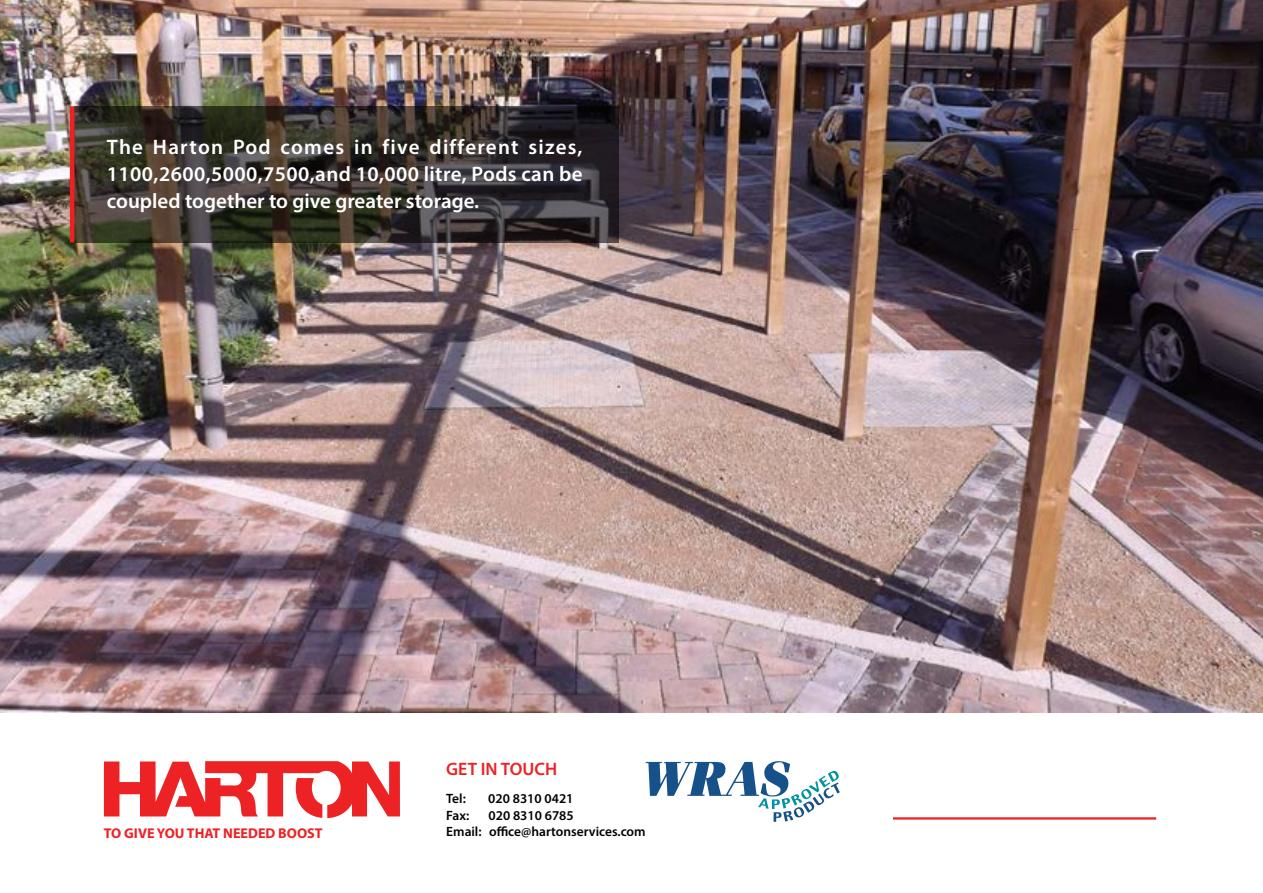
<style>
.page{position:relative;width:1263px;height:893px;background:#fff}
.page>*{position:absolute;margin:0;border:0;box-sizing:border-box;transform-origin:0 0}
.t1{font:600 21px/27px "Myriad Pro";color:#fff;text-align:justify}
.t2{font:600 18px "Myriad Pro";color:#ed2124}
.t3{font:700 14.25px "Myriad Pro";color:#ed2124}
.t4{font:600 13.5px "Myriad Pro";color:#000}
</style>
<div class="page">
<img style="left:0;top:0;width:1263px;height:713px">
<hr style="left:893px;top:817px;width:263px;height:3px;background:#ed2124">
<svg style="left:646px;top:761px;width:194px;height:61px"></svg>
<svg style="left:104px;top:761px;width:296px;height:57px"></svg>
<svg style="left:74px;top:106px;width:545px;height:136px;background:#36312d"></svg>
<hr style="left:70px;top:106px;width:4px;height:136px;background:#ed2124">
<p class="t1" style="left:107px;top:132px;width:477px">The Harton Pod comes in five different sizes, 1100,2600,5000,7500,and 10,000 litre, Pods can be coupled together to give greater storage.</p>
<p class="t2" style="left:446px;top:757px;width:112px">GET IN TOUCH</p>
<p class="t4" style="left:446px;top:790px;width:21px">Tel:</p>
<p class="t4" style="left:488px;top:790px;width:87px">020 8310 0421</p>
<p class="t4" style="left:446px;top:806px;width:25px">Fax:</p>
<p class="t4" style="left:489px;top:806px;width:87px">020 8310 6785</p>
<p class="t3" style="left:104px;top:824px;width:220px">TO GIVE YOU THAT NEEDED BOOST</p>
<p class="t4" style="left:446px;top:823px;width:201px">Email: office@hartonservices.com</p>
</div>
